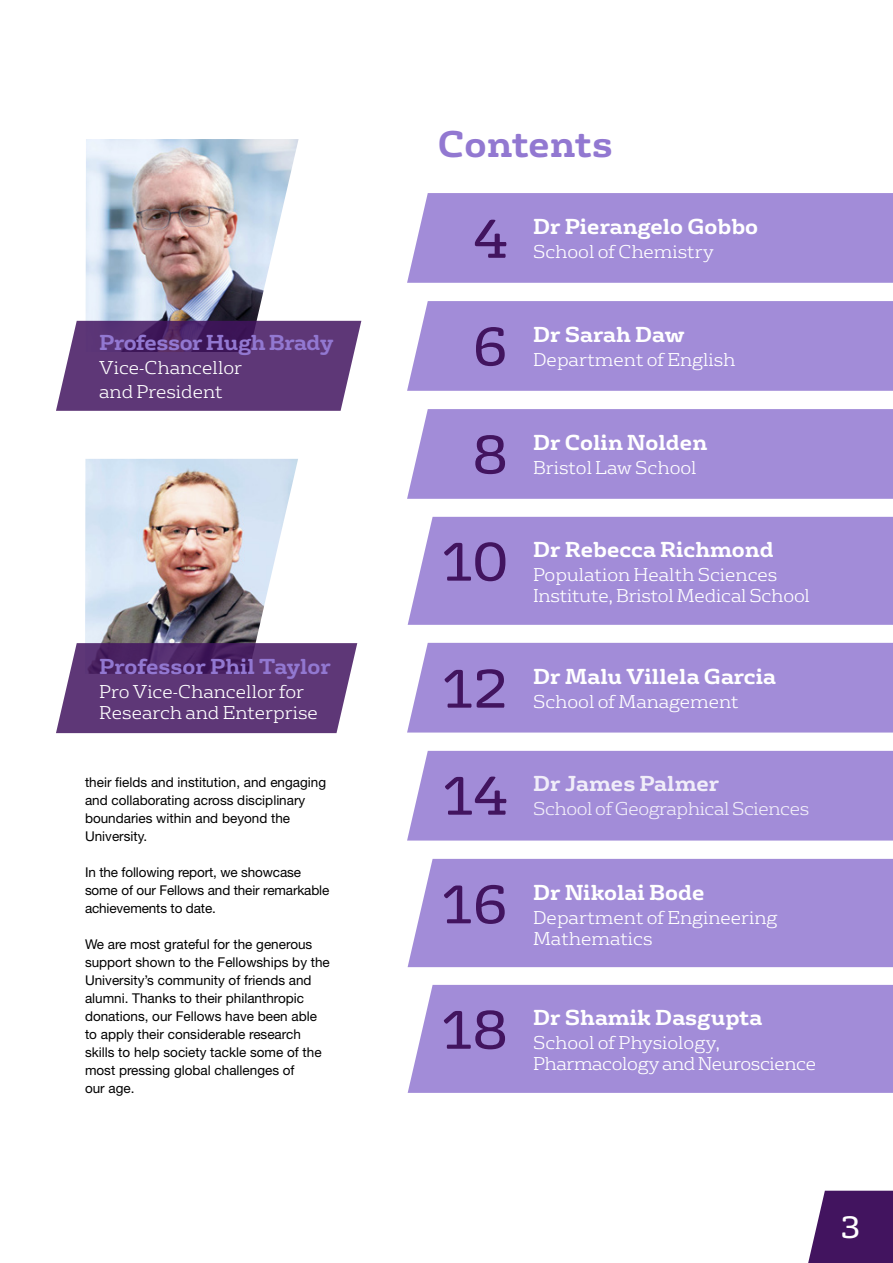
<style>
.page{position:relative;width:893px;height:1263px;background:#fff}
.page>*{position:absolute;margin:0;border:0;box-sizing:border-box;transform-origin:0 0}
.t1{font:52.5px/107.6px "FS Rufus";letter-spacing:-.05em;color:#42145f;text-align:right}
.t2{font:700 36px "FS Rufus";color:#9278d1}
.t3{font:30px "FS Rufus";color:#fff}
.t4{font:700 21px "FS Rufus";color:#fff}
.t5{font:700 21px "FS Rufus";color:#9278d1}
.t6{font:700 21px "FS Rufus";letter-spacing:-.02em;color:#9278d1}
.t7{font:300 18px/21px "FS Rufus";color:#fff}
.t8{font:300 18px/21px "FS Rufus";letter-spacing:-.02em;color:#fff}
.t9{font:13.5px/18px "Helvetica Neue";color:#000}
</style>
<div class="page">
<img style="left:86px;top:139px;width:213px;height:182px">
<img style="left:85px;top:459px;width:213px;height:184px">
<svg style="left:56px;top:643px;width:301px;height:90px;background:#64407c"></svg>
<svg style="left:56px;top:321px;width:305px;height:90px;background:#65407c"></svg>
<div style="left:408px;top:985px;width:485px;height:108px;background:#a28cd8"></div>
<div style="left:408px;top:859px;width:485px;height:108px;background:#a28cd8"></div>
<div style="left:407px;top:751px;width:486px;height:89px;background:#a28cd8"></div>
<div style="left:407px;top:643px;width:486px;height:89px;background:#a28cd8"></div>
<div style="left:408px;top:517px;width:485px;height:108px;background:#a28cd8"></div>
<div style="left:407px;top:409px;width:486px;height:90px;background:#a28cd8"></div>
<div style="left:407px;top:301px;width:486px;height:90px;background:#a28cd8"></div>
<div style="left:407px;top:193px;width:486px;height:90px;background:#a28cd8"></div>
<svg style="left:808px;top:1191px;width:85px;height:72px;background:#542b6e"></svg>
<h3 class="t6" style="left:99px;top:324px;width:236px">Professor Hugh Brady</h3>
<h3 class="t7" style="left:99px;top:354px;width:144px;line-height:24px">Vice-Chancellor and President</h3>
<h3 class="t5" style="left:99px;top:648px;width:233px">Professor Phil Taylor</h3>
<h3 class="t7" style="left:99px;top:679px;width:220px">Pro Vice-Chancellor for<br>Research and Enterprise</h3>
<p class="t9" style="left:85px;top:773px;width:243px">their fields and institution, and engaging and collaborating across disciplinary boundaries within and beyond the<br>University.</p>
<p class="t9" style="left:85px;top:863px;width:246px">In the following report, we showcase some of our Fellows and their remarkable achievements to date.</p>
<p class="t9" style="left:85px;top:935px;width:246px">We are most grateful for the generous support shown to the Fellowships by the University’s community of friends and alumni. Thanks to their philanthropic donations, our Fellows have been able to apply their considerable research skills to help society tackle some of the most pressing global challenges of<br>our age.</p>
<h2 class="t2" style="left:438px;top:113px;width:176px">Contents</h2>
<h1 class="t1" style="left:440px;top:182px;width:70px">4<br>6<br>8<br>10</h1>
<h1 class="t1" style="left:440px;top:632px;width:70px;text-align:justify">12<br>14<br>16</h1>
<h1 class="t1" style="left:440px;top:973px;width:70px">18</h1>
<h3 class="t4" style="left:533px;top:208px;width:227px">Dr Pierangelo Gobbo</h3>
<h3 class="t7" style="left:533px;top:239px;width:182px">School of Chemistry</h3>
<h3 class="t4" style="left:533px;top:316px;width:153px">Dr Sarah Daw</h3>
<h3 class="t7" style="left:533px;top:347px;width:204px">Department of English</h3>
<h3 class="t4" style="left:533px;top:424px;width:176px">Dr Colin Nolden</h3>
<h3 class="t7" style="left:533px;top:455px;width:165px">Bristol Law School</h3>
<h3 class="t4" style="left:533px;top:531px;width:242px">Dr Rebecca Richmond</h3>
<h3 class="t7" style="left:533px;top:562px;width:279px">Population Health Sciences<br>Institute, Bristol Medical School</h3>
<h3 class="t4" style="left:533px;top:658px;width:245px">Dr Malu Villela Garcia</h3>
<h3 class="t7" style="left:533px;top:689px;width:207px">School of Management</h3>
<h3 class="t4" style="left:533px;top:765px;width:188px">Dr James Palmer</h3>
<h3 class="t8" style="left:533px;top:796px;width:278px">School of Geographical Sciences</h3>
<h3 class="t4" style="left:533px;top:874px;width:173px">Dr Nikolai Bode</h3>
<h3 class="t7" style="left:533px;top:905px;width:246px">Department of Engineering<br>Mathematics</h3>
<h3 class="t4" style="left:533px;top:999px;width:231px">Dr Shamik Dasgupta</h3>
<h3 class="t8" style="left:533px;top:1030px;width:284px">School of Physiology,<br>Pharmacology and Neuroscience</h3>
<h3 class="t3" style="left:841px;top:1202px;width:22px">3</h3>
</div>
